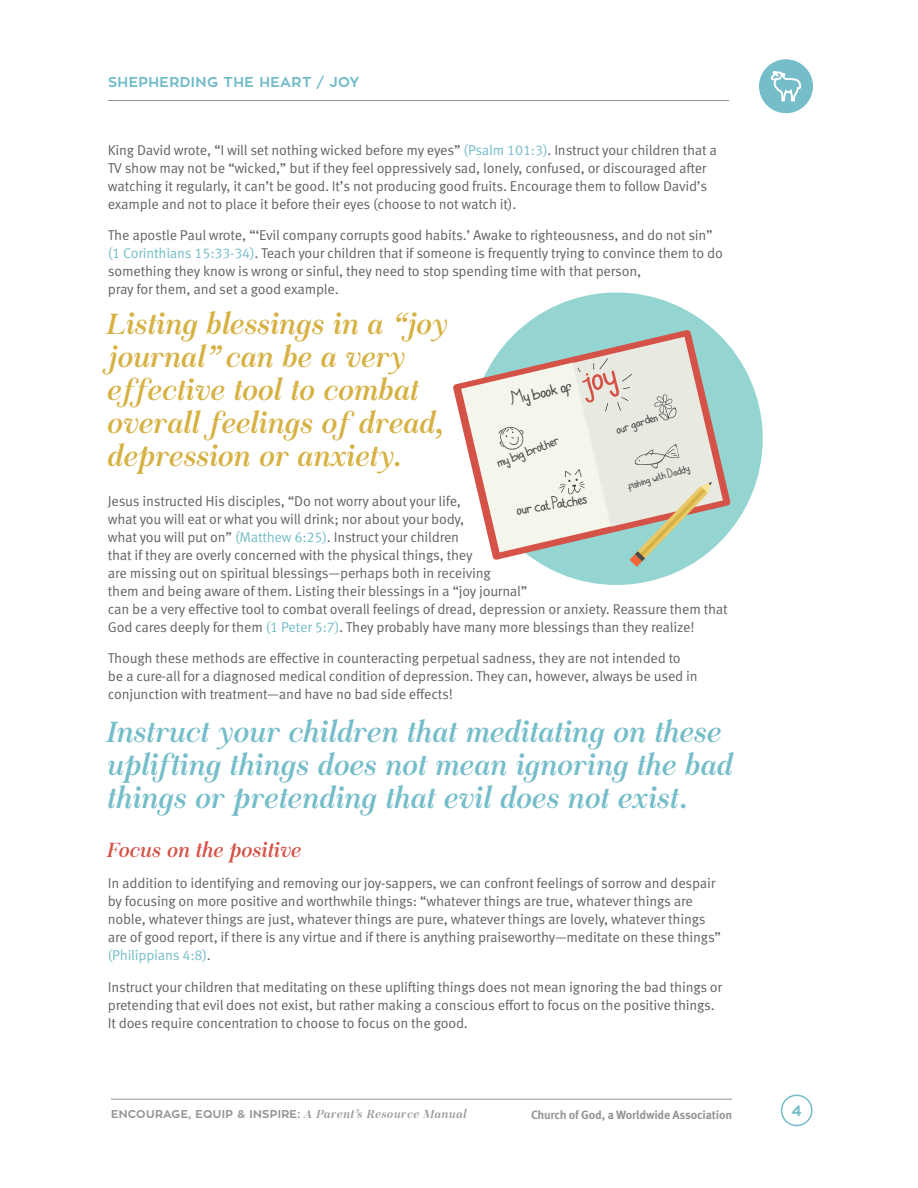
<style>
.page{position:relative;width:918px;height:1188px;background:#fff}
.page>*{position:absolute;margin:0;border:0;box-sizing:border-box;transform-origin:0 0}
.t1{font:italic 30px/33px "Chapaza Abigail";letter-spacing:-.01em;color:#74bdc9}
.t2{font:italic 30px/33px "Chapaza Abigail";letter-spacing:-.01em;color:#d6b143}
.t3{font:21.3px "latian";color:#494948}
.t4{font:italic 21px "Chapaza Abigail";letter-spacing:-.01em;color:#d45247}
.t5{font:19.2px "latian";color:#494948}
.t6{font:18px "latian";color:#494948}
.t7{font:16.2px "latian";color:#494948}
.t8{font:700 15px "Zona Pro";color:#74bdc9}
.t9{font:14.25px/18px "Meta OT Norm";letter-spacing:-.015em;color:#636366}
.t10{font:700 14.25px "Zona Pro";letter-spacing:.03em;color:#74bdc9}
.t11{font:14.1px "latian";color:#494948}
.t12{font:700 12px "Meta OT";letter-spacing:-.015em;color:#939598}
.t13{font:700 11.25px "Zona Pro";letter-spacing:.03em;color:#939598}
.s1{color:#74bdc9}
.s2{font-family:"Chapaza Abigail";font-weight:400;font-style:italic;font-size:12px}
</style>
<div class="page">
<div style="left:759px;top:59px;width:54px;height:54px;background:#74bdc9;border-radius:50%"></div>
<svg style="left:771px;top:71px;width:30px;height:30px"></svg>
<hr style="left:108px;top:100px;width:621px;height:1px;background:#939598">
<hr style="left:111px;top:1099px;width:621px;height:1px;background:#939598">
<div style="left:781px;top:1095px;width:32px;height:31px;border:2px solid #74bdc9;border-radius:50%"></div>
<svg style="left:519px;top:292px;width:244px;height:293px"></svg>
<svg style="left:453px;top:330px;width:278px;height:230px"></svg>
<svg style="left:461px;top:337px;width:262px;height:230px"></svg>
<p class="t10" style="left:108px;top:72px;width:253px">SHEPHERDING THE HEART / JOY</p>
<p class="t9" style="left:108px;top:141px;width:611px">King David wrote, “I will set nothing wicked before my eyes” <span class="s1">(Psalm 101:3)</span>. Instruct your children that a TV show may not be “wicked,” but if they feel oppressively sad, lonely, confused, or discouraged after watching it regularly, it can’t be good. It’s not producing good fruits. Encourage them to follow David’s example and not to place it before their eyes (choose to not watch it).</p>
<p class="t9" style="left:108px;top:227px;width:617px">The apostle Paul wrote, “‘Evil company corrupts good habits.’ Awake to righteousness, and do not sin” <span class="s1">(1 Corinthians 15:33-34)</span>. Teach your children that if someone is frequently trying to convince them to do something they know is wrong or sinful, they need to stop spending time with that person,<br>pray for them, and set a good example.</p>
<p class="t2" style="left:108px;top:310px;width:342px">Listing blessings in a “joy journal” can be a very effective tool to combat overall feelings of dread, depression or anxiety.</p>
<p class="t3" style="left:508px;top:388px;width:65px;rotate:-14deg">My book of</p>
<p class="t6" style="left:494px;top:453px;width:67px;rotate:-21deg">my big brother</p>
<p class="t7" style="left:614px;top:421px;width:45px;rotate:-18deg">our garden</p>
<p class="t11" style="left:625px;top:478px;width:66px;rotate:-16deg">fishing with Daddy</p>
<p class="t5" style="left:515px;top:499px;width:73px;rotate:-9deg">our catPatches</p>
<p class="t9" style="left:108px;top:492px;width:621px">Jesus instructed His disciples, “Do not worry about your life,<br>what you will eat or what you will drink; nor about your body,<br>what you will put on” <span class="s1">(Matthew 6:25)</span>. Instruct your children<br>that if they are overly concerned with the physical things, they<br>are missing out on spiritual blessings—perhaps both in receiving<br>them and being aware of them. Listing their blessings in a “joy journal”<br>can be a very effective tool to combat overall feelings of dread, depression or anxiety. Reassure them that God cares deeply for them <span class="s1">(1 Peter 5:7)</span>. They probably have many more blessings than they realize!</p>
<p class="t9" style="left:108px;top:650px;width:591px">Though these methods are effective in counteracting perpetual sadness, they are not intended to be a cure-all for a diagnosed medical condition of depression. They can, however, always be used in conjunction with treatment—and have no bad side effects!</p>
<p class="t1" style="left:108px;top:718px;width:627px">Instruct your children that meditating on these uplifting things does not mean ignoring the bad things or pretending that evil does not exist.</p>
<p class="t4" style="left:108px;top:836px;width:196px">Focus on the positive</p>
<p class="t9" style="left:108px;top:875px;width:615px">In addition to identifying and removing our joy-sappers, we can confront feelings of sorrow and despair by focusing on more positive and worthwhile things: “whatever things are true, whatever things are noble, whatever things are just, whatever things are pure, whatever things are lovely, whatever things are of good report, if there is any virtue and if there is anything praiseworthy—meditate on these things” <span class="s1">(Philippians 4:8)</span>.</p>
<p class="t9" style="left:108px;top:978px;width:616px">Instruct your children that meditating on these uplifting things does not mean ignoring the bad things or pretending that evil does not exist, but rather making a conscious effort to focus on the positive things.<br>It does require concentration to choose to focus on the good.</p>
<p class="t13" style="left:111px;top:1107px;width:357px">ENCOURAGE, EQUIP &amp; INSPIRE: <span class="s2">A Parent’s Resource Manual</span></p>
<p class="t12" style="left:531px;top:1107px;width:202px">Church of God, a Worldwide Association</p>
<p class="t8" style="left:792px;top:1101px;width:12px">4</p>
</div>
